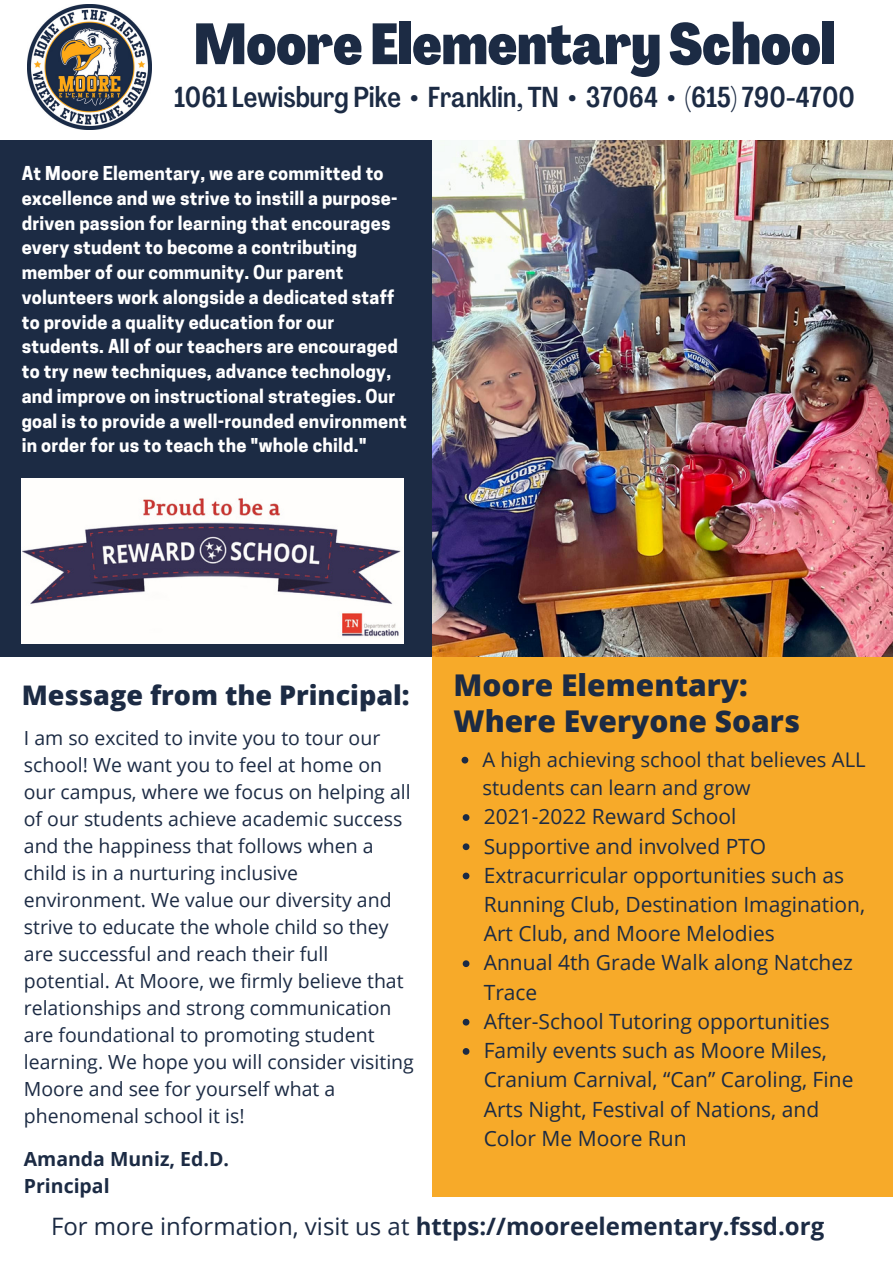
<style>
.page{position:relative;width:893px;height:1264px;background:#fff}
.page>*{position:absolute;margin:0;border:0;box-sizing:border-box;transform-origin:0 0}
.t1{font:800 57px "Agrandir Tight";color:#1c2b44}
.t2{font:800 30px/36px "Open Sans";color:#1c2b44}
.t3{font:500 28.5px "Agrandir Tight";color:#1c2b44}
.t4{font:800 27px "Open Sans";color:#1c2b44}
.t5{font:700 24px "Open Sans";color:#1c2b44}
.t6{font:21px/29.2px "Open Sans";color:#1c2b44}
.t7{font:20.25px/28px "Open Sans";color:#1c2b44}
.t8{font:19.5px/27px "Open Sans";color:#1c2b44}
.t9{font:700 19.5px "Open Sans";color:#1c2b44}
.t10{font:700 18px/24.8px "Cooper Hewitt";letter-spacing:.01em;color:#fff}
.s1{font-weight:400}
</style>
<div class="page">
<div style="left:432px;top:619px;width:460px;height:577px;background:#f7aa29"></div>
<img style="left:432px;top:140px;width:460px;height:516px">
<img style="left:27px;top:5px;width:125px;height:125px">
<div style="left:0;top:140px;width:432px;height:517px;background:#1c2b44"></div>
<img style="left:22px;top:479px;width:382px;height:164px">
<svg style="left:461px;top:756px;width:7px;height:7px"></svg>
<svg style="left:462px;top:814px;width:7px;height:6px"></svg>
<svg style="left:462px;top:843px;width:7px;height:7px"></svg>
<svg style="left:462px;top:872px;width:7px;height:7px"></svg>
<svg style="left:462px;top:960px;width:7px;height:7px"></svg>
<svg style="left:462px;top:1018px;width:7px;height:7px"></svg>
<svg style="left:462px;top:1048px;width:7px;height:6px"></svg>
<p class="t1" style="left:194px;top:21px;width:642px">Moore ElementarySchool</p>
<p class="t3" style="left:174px;top:85px;width:682px">1061 Lewisburg Pike • Franklin, TN • 37064 • (615) 790-4700</p>
<p class="t10" style="left:22px;top:163px;width:386px">At Moore Elementary, we are committed to excellence and we strive to instill a purpose&shy;driven passion for learning that encourages every student to become a contributing member of our community. Our parent volunteers work alongside a dedicated staff to provide a quality education for our students. All of our teachers are encouraged to try new techniques, advance technology, and improve on instructional strategies. Our goal is to provide a well-rounded environment in order for us to teach the "whole child."</p>
<p class="t4" style="left:22px;top:676px;width:389px">Message from the Principal:</p>
<p class="t8" style="left:24px;top:724px;width:391px">I am so excited to invite you to tour our school! We want you to feel at home on our campus, where we focus on helping all of our students achieve academic success and the happiness that follows when a child is in a nurturing inclusive environment. We value our diversity and strive to educate the whole child so they are successful and reach their full potential. At Moore, we firmly believe that relationships and strong communication are foundational to promoting student learning. We hope you will consider visiting Moore and see for yourself what a phenomenal school it is!</p>
<p class="t9" style="left:24px;top:1145px;width:207px">Amanda Muniz, Ed.D.</p>
<p class="t9" style="left:24px;top:1172px;width:87px">Principal</p>
<p class="t2" style="left:453px;top:666px;width:348px">Moore Elementary:<br>Where Everyone Soars</p>
<p class="t7" style="left:482px;top:745px;width:384px">A high achieving school that believes ALL students can learn and grow</p>
<p class="t6" style="left:483px;top:801px;width:254px">2021-2022 Reward School</p>
<p class="t6" style="left:483px;top:830px;width:284px">Supportive and involved PTO</p>
<p class="t6" style="left:483px;top:860px;width:383px">Extracurricular opportunities such as<br>Running Club, Destination Imagination,<br>Art Club, and Moore Melodies</p>
<p class="t6" style="left:483px;top:947px;width:371px">Annual 4th Grade Walk along Natchez<br>Trace</p>
<p class="t6" style="left:483px;top:1006px;width:348px">After-School Tutoring opportunities</p>
<p class="t6" style="left:483px;top:1035px;width:371px">Family events such as Moore Miles,<br>Cranium Carnival, “Can” Caroling, Fine<br>Arts Night, Festival of Nations, and<br>Color Me Moore Run</p>
<p class="t5" style="left:51px;top:1209px;width:774px"><span class="s1">For more information, visit us at</span> https://mooreelementary.fssd.org</p>
</div>
